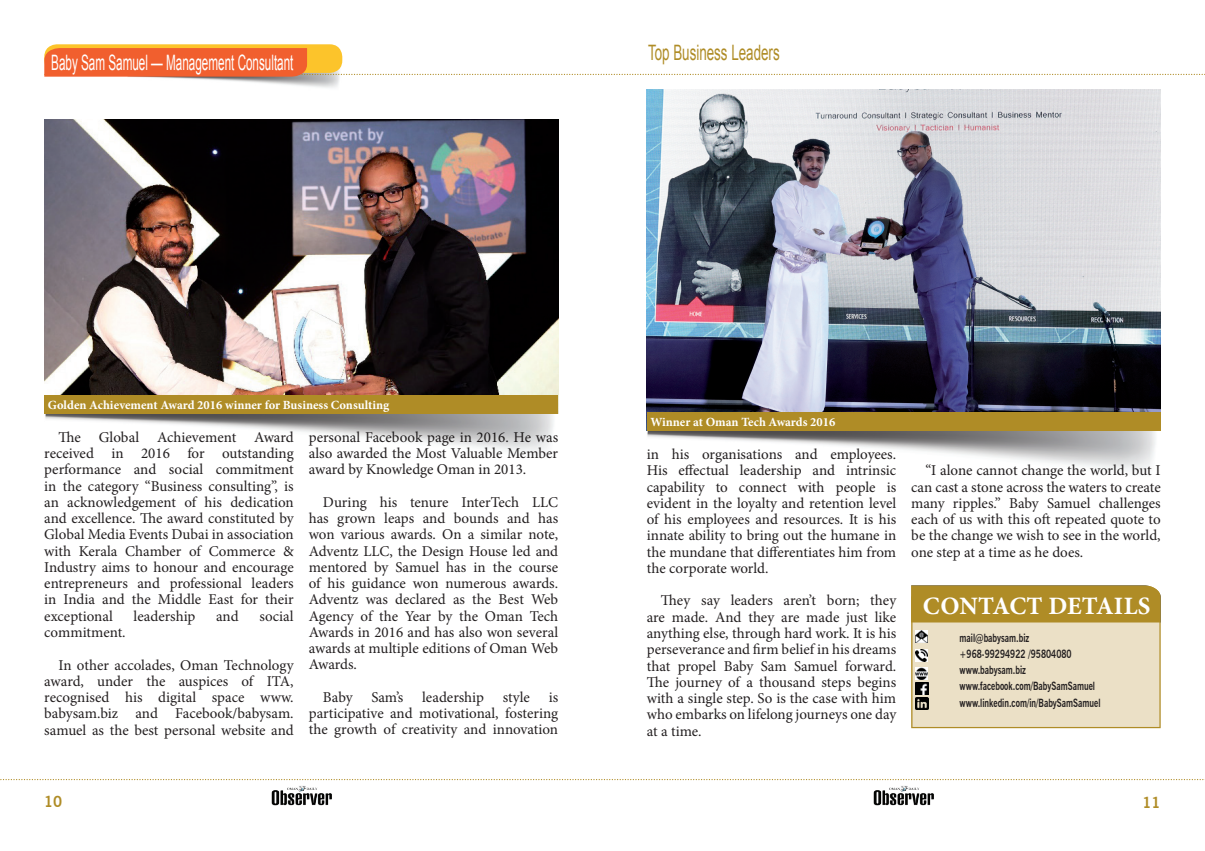
<style>
.page{position:relative;width:1205px;height:851px;background:#fff}
.page>*{position:absolute;margin:0;border:0;box-sizing:border-box;transform-origin:0 0}
.t1{font:700 25px "Minion Pro";letter-spacing:.005em;color:#fff}
.t2{font:21.25px "Arial";color:#fff;scale:.55 1}
.t3{font:21.25px "Arial";color:#af8c26;scale:.63 1}
.t4{font:15px/16.2px "Minion Pro";color:#231f20;text-align:justify}
.t5{font:700 15px "News Gothic BT";color:#af8c26}
.t6{font:700 12.5px "Minion Pro";color:#fff}
.t7{font:700 11.25px/16.2px "News Gothic BT";color:#231f20;scale:.75 1}
</style>
<div class="page">
<img style="left:271px;top:786px;width:61px;height:20px">
<img style="left:873px;top:786px;width:61px;height:20px">
<svg style="left:0;top:779px;width:1205px;height:1px"></svg>
<div style="left:44px;top:44px;width:298px;height:29px;background:#fcc42b;border-radius:12px"></div>
<svg style="left:44px;top:48px;width:1161px;height:29px"></svg>
<img style="left:44px;top:413px;width:514px;height:39px">
<img style="left:44px;top:120px;width:514px;height:274px">
<div style="left:44px;top:394px;width:514px;height:19px;background:#af8c26"></div>
<div style="left:912px;top:597px;width:248px;height:130px;background:#ebe0c6"></div>
<div style="left:911px;top:596px;width:249px;height:132px;border:1px solid #af8c26"></div>
<div style="left:911px;top:585px;width:250px;height:37px;background:#af8c26"></div>
<svg style="left:915px;top:630px;width:13px;height:13px"></svg>
<svg style="left:915px;top:649px;width:13px;height:12px"></svg>
<svg style="left:915px;top:667px;width:13px;height:42px"></svg>
<img style="left:647px;top:430px;width:513px;height:40px">
<img style="left:647px;top:89px;width:513px;height:323px">
<div style="left:647px;top:412px;width:513px;height:18px;background:#af8c26"></div>
<h2 class="t2" style="left:51px;top:47px;width:442px">Baby Sam Samuel — Management Consultant</h2>
<h2 class="t3" style="left:648px;top:38px;width:211px">Top Business Leaders</h2>
<p class="t6" style="left:48px;top:395px;width:343px">Golden Achievement Award 2016 winner for Business Consulting</p>
<p class="t4" style="left:44px;top:429px;width:251px;text-indent:14px">The Global Achievement Award received in 2016 for outstanding performance and social commitment in the category “Business consulting”, is an acknowledgement of his dedication and excellence. The award constituted by Global Media Events Dubai in association with Kerala Chamber of Commerce &amp; Industry aims to honour and encourage entrepreneurs and professional leaders in India and the Middle East for their exceptional</p>
<p class="t4" style="left:134px;top:607px;width:63px">leadership</p>
<p class="t4" style="left:216px;top:607px;width:24px">and</p>
<p class="t4" style="left:259px;top:607px;width:36px">social</p>
<p class="t4" style="left:58px;top:616px;width:237px;line-height:32.5px;text-indent:-14px">commitment.<br>In other accolades, Oman Technology</p>
<p class="t4" style="left:44px;top:672px;width:251px">award, under the auspices of ITA, recognised his digital space www. babysam.biz and Facebook/babysam. samuel as the best personal website and</p>
<p class="t4" style="left:309px;top:429px;width:251px">personal Facebook page in 2016. He was also awarded the Most Valuable Member award by Knowledge Oman in 2013.</p>
<p class="t4" style="left:309px;top:494px;width:251px;text-indent:14px">During his tenure InterTech LLC has grown leaps and bounds and has won various awards. On a similar note, Adventz LLC, the Design House led and mentored by Samuel has in the course of his guidance won numerous awards.<br>Adventz was declared as the Best Web Agency of the Year by the Oman Tech Awards in 2016 and has also won several awards at multiple editions of Oman Web Awards.</p>
<p class="t4" style="left:323px;top:689px;width:31px">Baby</p>
<p class="t4" style="left:371px;top:689px;width:34px">Sam’s</p>
<p class="t4" style="left:422px;top:689px;width:63px">leadership</p>
<p class="t4" style="left:503px;top:689px;width:29px">style</p>
<p class="t4" style="left:309px;top:689px;width:251px;text-indent:240px">is participative and motivational, fostering the growth of creativity and innovation</p>
<p class="t6" style="left:650px;top:413px;width:186px">Winner at Oman Tech Awards 2016</p>
<p class="t4" style="left:647px;top:446px;width:251px">in his organisations and employees.<br>His effectual leadership and intrinsic capability to connect with people is evident in the loyalty and retention level of his employees and resources. It is his innate ability to bring out the humane in the mundane that differentiates him from the corporate world.</p>
<p class="t4" style="left:647px;top:592px;width:251px;text-indent:14px">They say leaders aren’t born; they are made. And they are made just like anything else, through hard work. It is his perseverance and firm belief in his dreams that propel Baby Sam Samuel forward.<br>The journey of a thousand steps begins with a single step. So is the case with him who embarks on lifelong journeys one day at a time.</p>
<p class="t4" style="left:911px;top:462px;width:251px;text-indent:14px">“I alone cannot change the world, but I can cast a stone across the waters to create many ripples.” Baby Samuel challenges each of us with this oft repeated quote to be the change we wish to see in the world, one step at a time as he does.</p>
<h1 class="t1" style="left:923px;top:588px;width:229px">CONTACT DETAILS</h1>
<p class="t7" style="left:959px;top:629px;width:189px">mail@babysam.biz<br>+968-99294922 /95804080 www.babysam.biz www.facebook.com/BabySamSamuel www.linkedin.com/in/BabySamSamuel</p>
<p class="t5" style="left:44px;top:792px;width:20px">10</p>
<p class="t5" style="left:1142px;top:793px;width:20px">11</p>
</div>
